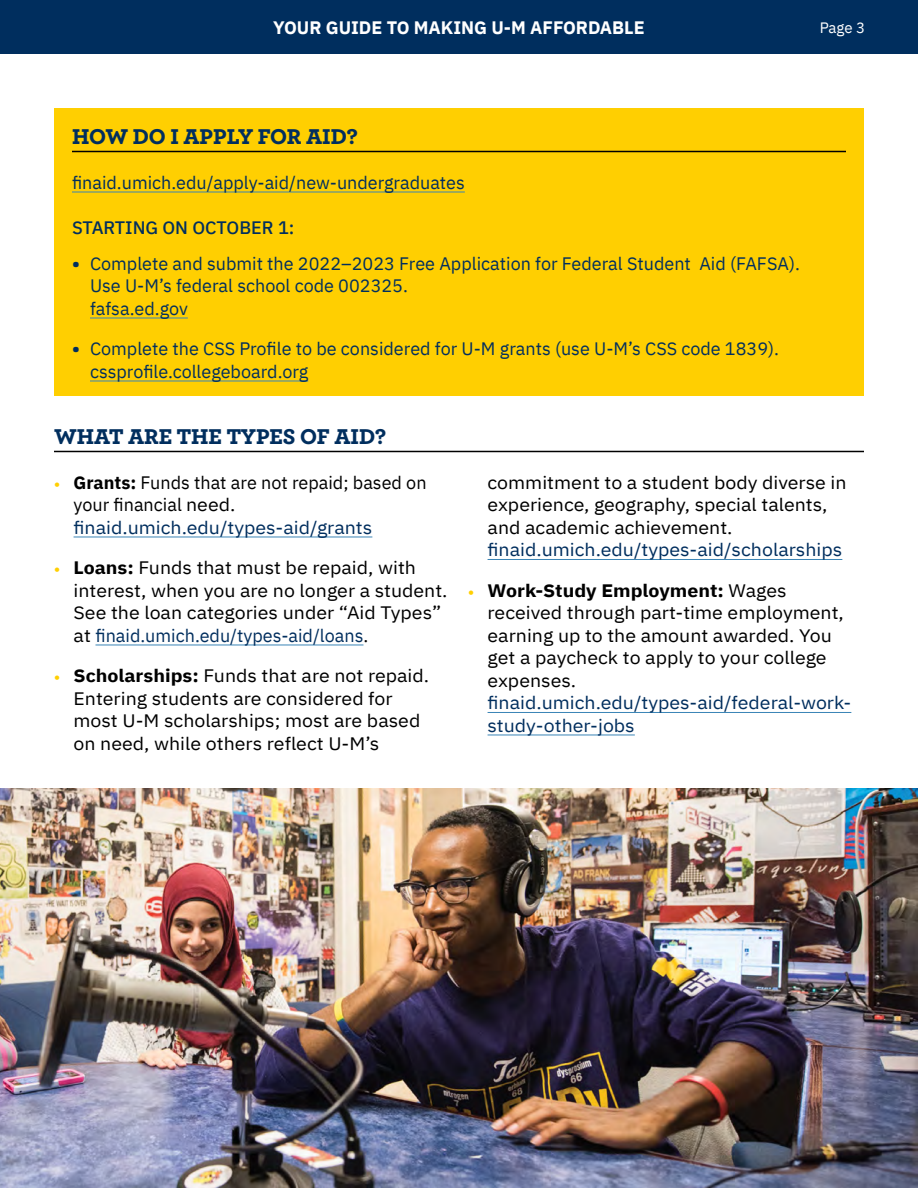
<style>
.page{position:relative;width:918px;height:1188px;background:#fff}
.page>*{position:absolute;margin:0;border:0;box-sizing:border-box;transform-origin:0 0}
.Head{font:900 22.5px "Archer";color:#002e5e}
.Bullets{font:18px/22.5px "IBM Plex Sans";color:#000;scale:1.09 1}
.Bullets_copy{font:18px/22.5px "IBM Plex Sans";color:#002e5e}
.Bullets-2{font:18px/22.5px "IBM Plex Sans";color:#000}
.Body_text{font:18px "IBM Plex Sans";color:#002e5e}
.t1{font:700 18px "IBM Plex Sans";color:#fff}
.Subhead{font:500 18px "IBM Plex Sans";color:#002e5e}
.t2{font:15px "IBM Plex Sans";color:#fff}
.s1{font-weight:700}
.s2{font-family:"Univers";font-weight:900;font-size:12px;color:#ffcf01}
.s3{color:#002e5e}
</style>
<div class="page">
<div style="left:0;top:0;width:918px;height:54px;background:#002e5e"></div>
<img style="left:0;top:788px;width:918px;height:400px">
<hr style="left:54px;top:451px;width:810px;height:1px;background:#000">
<div style="left:54px;top:108px;width:810px;height:288px;background:#ffcf01"></div>
<hr style="left:72px;top:151px;width:774px;height:1px;background:#000">
<hr style="left:72px;top:192px;width:393px;height:1px;background:#3a84b6">
<hr style="left:90px;top:318px;width:98px;height:1px;background:#3a84b6">
<hr style="left:90px;top:381px;width:218px;height:1px;background:#3a84b6">
<hr style="left:74px;top:537px;width:298px;height:1px;background:#3a84b6">
<hr style="left:95px;top:645px;width:268px;height:1px;background:#3a84b6">
<hr style="left:488px;top:559px;width:354px;height:1px;background:#3a84b6">
<hr style="left:488px;top:712px;width:363px;height:1px;background:#3a84b6">
<hr style="left:488px;top:735px;width:147px;height:1px;background:#3a84b6">
<p class="t1" style="left:273px;top:13px;width:373px">YOUR GUIDE TO MAKING U-M AFFORDABLE</p>
<p class="t2" style="left:820px;top:16px;width:47px">Page 3</p>
<h2 class="Head" style="left:72px;top:119px;width:287px">HOW DO I APPLY FOR AID?</h2>
<p class="Body_text" style="left:72px;top:169px;width:394px">finaid.umich.edu/apply-aid/new-undergraduates</p>
<h3 class="Subhead" style="left:72px;top:214px;width:224px">STARTING ON OCTOBER 1:</h3>
<p class="Bullets_copy" style="left:90px;top:251px;width:711px;text-indent:-18px"><span class="s1">•</span> Complete and submit the 2022–2023 Free Application for Federal Student Aid (FAFSA).<br>Use U-M’s federal school code 002325.<br>fafsa.ed.gov</p>
<p class="Bullets_copy" style="left:90px;top:336px;width:691px;text-indent:-18px"><span class="s1">•</span> Complete the CSS Profile to be considered for U-M grants (use U-M’s CSS code 1839). cssprofile.collegeboard.org</p>
<h2 class="Head" style="left:54px;top:419px;width:334px">WHAT ARE THE TYPES OF AID?</h2>
<p class="Bullets-2" style="left:74px;top:470px;width:355px;text-indent:-20px"><span class="s2">•</span> <span class="s1">Grants:</span> Funds that are not repaid; based on your financial need. <span class="s3">finaid.umich.edu/types-aid/grants</span></p>
<p class="Bullets" style="left:74px;top:555px;width:345px;text-indent:-20px"><span class="s2">•</span> <span class="s1">Loans:</span> Funds that must be repaid, with interest, when you are no longer a student.<br>See the loan categories under “Aid Types” at <span class="s3">finaid.umich.edu/types-aid/loans</span>.</p>
<p class="Bullets" style="left:74px;top:663px;width:328px;text-indent:-20px"><span class="s2">•</span> <span class="s1">Scholarships:</span> Funds that are not repaid.<br>Entering students are considered for most U-M scholarships; most are based on need, while others reflect U-M’s</p>
<p class="Bullets" style="left:488px;top:470px;width:331px">commitment to a student body diverse in experience, geography, special talents, and academic achievement. <span class="s3">finaid.umich.edu/types-aid/scholarships</span></p>
<p class="Bullets" style="left:488px;top:578px;width:335px;text-indent:-20px"><span class="s2">•</span> <span class="s1">Work-Study Employment:</span> Wages received through part-time employment, earning up to the amount awarded. You get a paycheck to apply to your college expenses. <span class="s3">finaid.umich.edu/types-aid/federal-work&shy;study-other-jobs</span></p>
</div>
